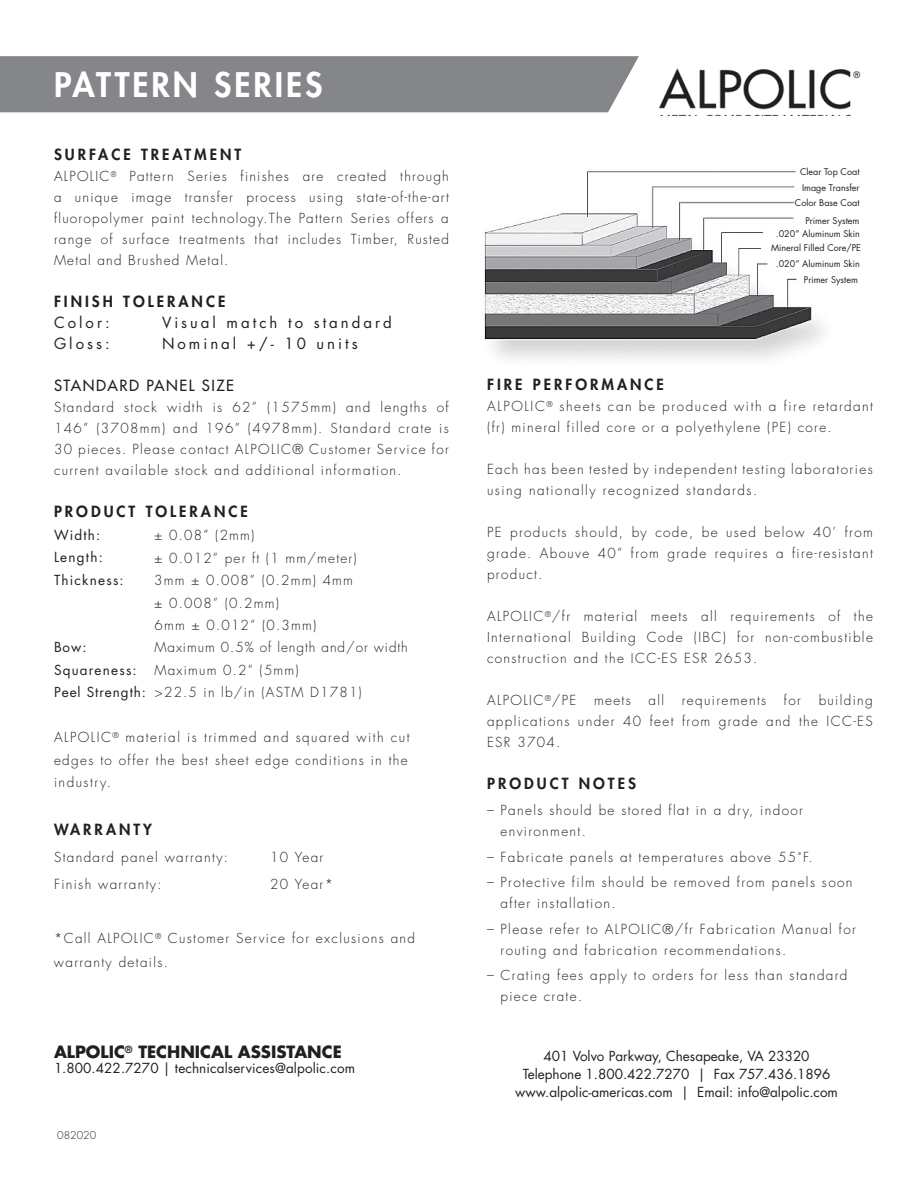
<style>
.page{position:relative;width:918px;height:1188px;background:#fff}
.page>*{position:absolute;margin:0;border:0;box-sizing:border-box;transform-origin:0 0}
.t1{font:800 33px "Futura Std";letter-spacing:.09em;color:#fff}
.t2{font:700 16.5px "Futura Std";color:#231f20}
.t3{font:800 15px "Futura Std";letter-spacing:.2em;color:#231f20}
.t4{font:15px "Futura Std";letter-spacing:.2em;color:#231f20}
.t5{font:500 15px "Futura Std";letter-spacing:.1em;color:#231f20}
.t6{font:300 13.5px/21px "Futura Std";letter-spacing:.1em;color:#231f20}
.t7{font:13.5px/18px "Futura Std";color:#231f20;text-align:center}
.t8{font:300 13.5px "Futura Std";letter-spacing:.07em;color:#231f20}
.t9{font:13.5px "Futura Std";letter-spacing:.09em;color:#231f20}
.t10{font:300 10.5px "Futura Std";color:#231f20}
.t11{font:9px "Futura Std";color:#231f20}
.s1{font-weight:400}
</style>
<div class="page">
<img style="left:659px;top:68px;width:202px;height:48px">
<div style="left:0;top:56px;width:639px;height:56px;background:#848689"></div>
<img style="left:484px;top:171px;width:340px;height:190px">
<div style="left:761px;top:243px;width:100px;height:13px;background:#fff"></div>
<p class="t1" style="left:45px;top:61px;width:100px">SOLID</p>
<p class="t1" style="left:54px;top:64px;width:270px">PATTERN SERIES</p>
<p class="t3" style="left:54px;top:145px;width:189px">SURFACE TREATMENT</p>
<p class="t6" style="left:54px;top:166px;width:396px;text-align:justify">ALPOLIC<sup>®</sup> Pattern Series finishes are created through a unique image transfer process using state-of-the-art fluoropolymer paint technology.The Pattern Series offers a range of surface treatments that includes Timber, Rusted Metal and Brushed Metal.</p>
<p class="t3" style="left:54px;top:292px;width:173px">FINISH TOLERANCE</p>
<p class="t4" style="left:54px;top:313px;width:57px">Color:</p>
<p class="t4" style="left:162px;top:313px;width:231px">Visual match to standard</p>
<p class="t4" style="left:54px;top:334px;width:57px">Gloss:</p>
<p class="t4" style="left:162px;top:334px;width:197px">Nominal +/- 10 units</p>
<p class="t5" style="left:54px;top:376px;width:182px">STANDARD PANEL SIZE</p>
<p class="t6" style="left:54px;top:397px;width:396px;text-align:justify">Standard stock width is 62” (1575mm) and lengths of 146” (3708mm) and 196” (4978mm). Standard crate is 30 pieces. Please contact ALPOLIC® Customer Service for current available stock and additional information.</p>
<p class="t3" style="left:54px;top:502px;width:195px">PRODUCT TOLERANCE</p>
<p class="t7" style="left:54px;top:526px;width:48px">Width:</p>
<p class="t7" style="left:54px;top:549px;width:50px">Length:</p>
<p class="t9" style="left:54px;top:571px;width:71px">Thickness:</p>
<p class="t6" style="left:154px;top:524px;width:204px;line-height:22.5px">± 0.08” (2mm)<br>± 0.012” per ft (1 mm/meter)<br>3mm ± 0.008” (0.2mm) 4mm ± 0.008” (0.2mm)</p>
<p class="t6" style="left:154px;top:615px;width:163px">6mm ± 0.012” (0.3mm)</p>
<p class="t7" style="left:54px;top:639px;width:34px">Bow:</p>
<p class="t8" style="left:154px;top:639px;width:255px">Maximum 0.5% of length and/or width</p>
<p class="t9" style="left:54px;top:661px;width:84px">Squareness:</p>
<p class="t6" style="left:155px;top:660px;width:146px">Maximum 0.2” (5mm)</p>
<p class="t6" style="left:54px;top:682px;width:309px"><span class="s1">Peel Strength:</span> &gt;22.5 in lb/in (ASTM D1781)</p>
<p class="t6" style="left:54px;top:727px;width:357px;line-height:22.5px">ALPOLIC<sup>®</sup> material is trimmed and squared with cut edges to offer the best sheet edge conditions in the industry.</p>
<p class="t3" style="left:54px;top:820px;width:100px">WARRANTY</p>
<p class="t6" style="left:54px;top:847px;width:176px">Standard panel warranty:</p>
<p class="t6" style="left:270px;top:847px;width:55px">10 Year</p>
<p class="t6" style="left:54px;top:874px;width:109px">Finish warranty:</p>
<p class="t6" style="left:270px;top:874px;width:65px">20 Year*</p>
<p class="t6" style="left:54px;top:927px;width:363px;line-height:24px">*Call ALPOLIC<sup>®</sup> Customer Service for exclusions and warranty details.</p>
<p class="t2" style="left:54px;top:1041px;width:289px">ALPOLIC<sup>®</sup> TECHNICAL ASSISTANCE</p>
<p class="t7" style="left:54px;top:1060px;width:303px">1.800.422.7270 | technicalservices@alpolic.com</p>
<p class="t10" style="left:57px;top:1129px;width:41px">082020</p>
<p class="t11" style="left:800px;top:166px;width:61px">Clear Top Coat</p>
<p class="t11" style="left:802px;top:182px;width:59px">Image Transfer</p>
<p class="t11" style="left:795px;top:197px;width:66px">Color Base Coat</p>
<p class="t11" style="left:805px;top:215px;width:56px">Primer System</p>
<p class="t11" style="left:776px;top:228px;width:85px">.020” Aluminum Skin</p>
<p class="t11" style="left:771px;top:242px;width:91px">Mineral Filled Core/PE</p>
<p class="t11" style="left:776px;top:258px;width:85px">.020” Aluminum Skin</p>
<p class="t11" style="left:804px;top:274px;width:56px">Primer System</p>
<p class="t3" style="left:487px;top:375px;width:178px">FIRE PERFORMANCE</p>
<p class="t6" style="left:487px;top:396px;width:387px">ALPOLIC<sup>®</sup> sheets can be produced with a fire retardant (fr) mineral filled core or a polyethylene (PE) core.</p>
<p class="t6" style="left:487px;top:459px;width:387px">Each has been tested by independent testing laboratories using nationally recognized standards.</p>
<p class="t6" style="left:487px;top:522px;width:387px;text-align:justify">PE products should, by code, be used below 40’ from grade. Abouve 40” from grade requires a fire-resistant product.</p>
<p class="t6" style="left:487px;top:606px;width:387px;text-align:justify">ALPOLIC<sup>®</sup>/fr material meets all requirements of the International Building Code (IBC) for non-combustible construction and the ICC-ES ESR 2653.</p>
<p class="t6" style="left:487px;top:690px;width:91px">ALPOLIC<sup>®</sup>/PE</p>
<p class="t6" style="left:594px;top:690px;width:38px">meets</p>
<p class="t6" style="left:649px;top:690px;width:17px">all</p>
<p class="t6" style="left:682px;top:690px;width:86px">requirements</p>
<p class="t6" style="left:784px;top:690px;width:19px">for</p>
<p class="t6" style="left:487px;top:690px;width:387px;text-align:justify;text-indent:332px">building applications under 40 feet from grade and the ICC-ES ESR 3704.</p>
<p class="t3" style="left:487px;top:774px;width:150px">PRODUCT NOTES</p>
<p class="t6" style="left:501px;top:800px;width:304px;text-indent:-14px">– Panels should be stored flat in a dry, indoor environment.</p>
<p class="t6" style="left:487px;top:846px;width:327px">– Fabricate panels at temperatures above 55˚F.</p>
<p class="t6" style="left:501px;top:872px;width:353px;text-indent:-14px">– Protective film should be removed from panels soon after installation.</p>
<p class="t6" style="left:501px;top:919px;width:357px;text-indent:-14px">– Please refer to ALPOLIC®/fr Fabrication Manual for routing and fabrication recommendations.</p>
<p class="t6" style="left:501px;top:965px;width:348px;text-indent:-14px">– Crating fees apply to orders for less than standard piece crate.</p>
<p class="t7" style="left:544px;top:1047px;width:268px">401 Volvo Parkway, Chesapeake, VA 23320</p>
<p class="t7" style="left:515px;top:1065px;width:324px">Telephone 1.800.422.7270 | Fax 757.436.1896 www.alpolic-americas.com | Email: info@alpolic.com</p>
</div>
